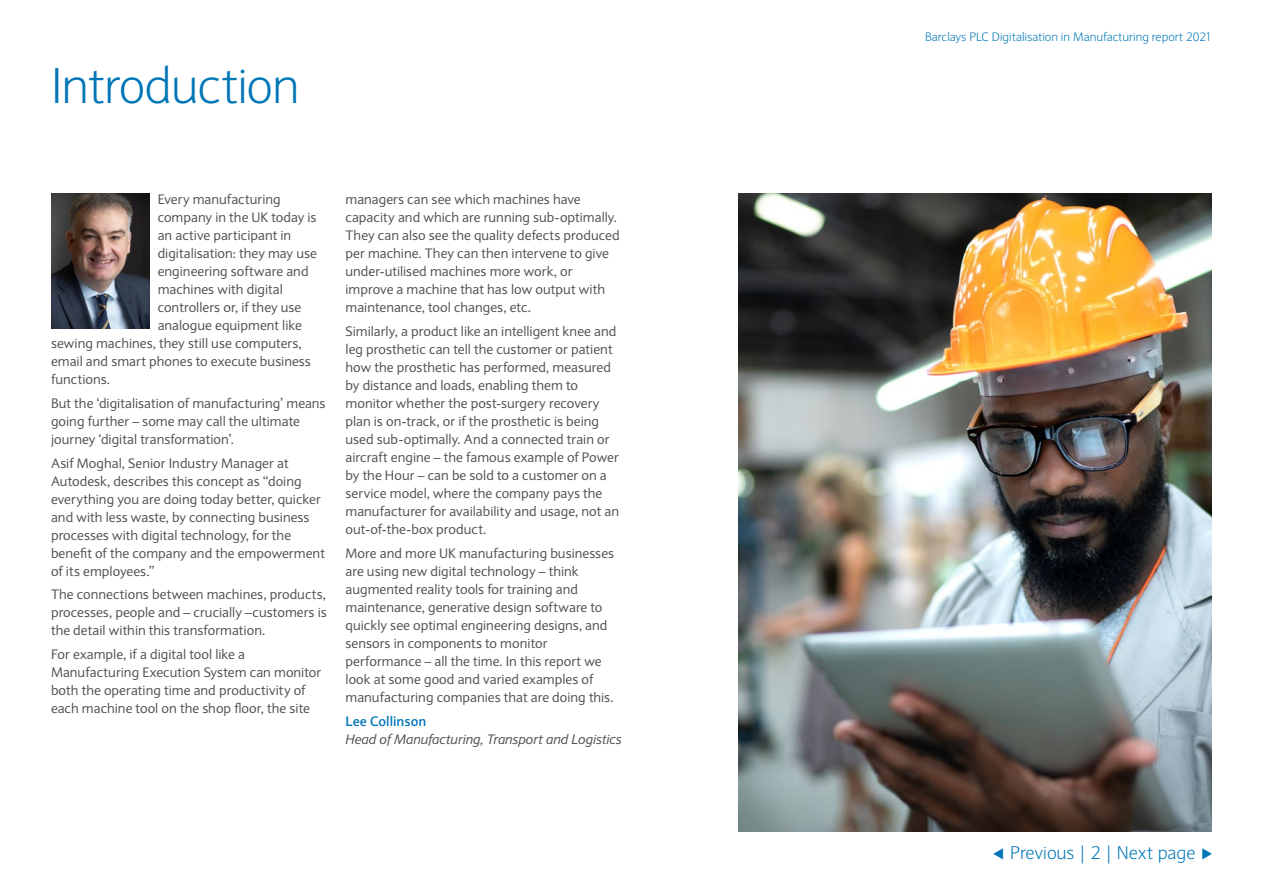
<style>
.page{position:relative;width:1263px;height:893px;background:#fff}
.page>*{position:absolute;margin:0;border:0;box-sizing:border-box;transform-origin:0 0}
.t1{font:300 49.5px "Expert Sans";letter-spacing:-.02em;color:#0076b6}
.t2{font:300 18px "Expert Sans";letter-spacing:-.005em;color:#0076b6}
.SR_Body{font:13.5px/18px "Expert Sans";letter-spacing:.005em;color:#515151}
.SR_Body-2{font:italic 13.5px/18px "Expert Sans";color:#515151}
.t3{font:300 12px "Expert Sans";color:#0076b6}
.s1{font-weight:700;font-style:normal;color:#0076b6}
.s2{font-family:"Proxima Nova";font-weight:400}
</style>
<div class="page">
<img style="left:738px;top:193px;width:474px;height:638px">
<img style="left:51px;top:193px;width:98px;height:135px">
<h1 class="t1" style="left:51px;top:56px;width:250px">Introduction</h1>
<p class="SR_Body" style="left:158px;top:190px;width:125px">Every manufacturing</p>
<p class="SR_Body" style="left:158px;top:208px;width:160px">company in the UK today is</p>
<p class="SR_Body" style="left:158px;top:226px;width:135px">an active participant in</p>
<p class="SR_Body" style="left:158px;top:244px;width:161px">digitalisation: they may use</p>
<p class="SR_Body" style="left:158px;top:262px;width:152px">engineering software and</p>
<p class="SR_Body" style="left:158px;top:280px;width:127px">machines with digital</p>
<p class="SR_Body" style="left:158px;top:298px;width:145px">controllers or, if they use</p>
<p class="SR_Body" style="left:158px;top:316px;width:146px">analogue equipment like</p>
<p class="SR_Body" style="left:51px;top:334px;width:252px">sewing machines, they still use computers,</p>
<p class="SR_Body" style="left:51px;top:352px;width:261px">email and smart phones to execute business</p>
<p class="SR_Body" style="left:51px;top:370px;width:61px">functions.</p>
<p class="SR_Body" style="left:51px;top:394px;width:276px">But the ‘digitalisation of manufacturing’ means going further – some may call the ultimate journey ‘digital transformation’.</p>
<p class="SR_Body" style="left:51px;top:454px;width:275px">Asif Moghal, Senior Industry Manager at Autodesk, describes this concept as “doing everything you are doing today better, quicker and with less waste, by connecting business processes with digital technology, for the benefit of the company and the empowerment of its employees.”</p>
<p class="SR_Body" style="left:51px;top:586px;width:277px;text-align:justify">The connections between machines, products, processes, people and – crucially –customers is the detail within this transformation.</p>
<p class="SR_Body" style="left:51px;top:645px;width:272px">For example, if a digital tool like a Manufacturing Execution System can monitor both the operating time and productivity of each machine tool on the shop floor, the site</p>
<p class="SR_Body" style="left:345px;top:190px;width:276px">managers can see which machines have capacity and which are running sub-optimally.<br>They can also see the quality defects produced per machine. They can then intervene to give under-utilised machines more work, or improve a machine that has low output with maintenance, tool changes, etc.</p>
<p class="SR_Body" style="left:345px;top:322px;width:275px">Similarly, a product like an intelligent knee and leg prosthetic can tell the customer or patient how the prosthetic has performed, measured by distance and loads, enabling them to monitor whether the post-surgery recovery plan is on-track, or if the prosthetic is being used sub-optimally. And a connected train or aircraft engine – the famous example of Power by the Hour – can be sold to a customer on a service model, where the company pays the manufacturer for availability and usage, not an out-of-the-box product.</p>
<p class="SR_Body" style="left:345px;top:544px;width:270px">More and more UK manufacturing businesses are using new digital technology – think augmented reality tools for training and maintenance, generative design software to quickly see optimal engineering designs, and sensors in components to monitor performance – all the time. In this report we look at some good and varied examples of manufacturing companies that are doing this.</p>
<p class="SR_Body-2" style="left:345px;top:712px;width:278px"><span class="s1">Lee Collinson<br></span>Head of Manufacturing, Transport and Logistics</p>
<p class="t3" style="left:925px;top:30px;width:289px">Barclays PLC Digitalisation in Manufacturing report 2021</p>
<h2 class="t2" style="left:993px;top:842px;width:220px"><span class="s2">⊳</span> Previous | 2 | Next page <span class="s2">⊲</span></h2>
</div>
